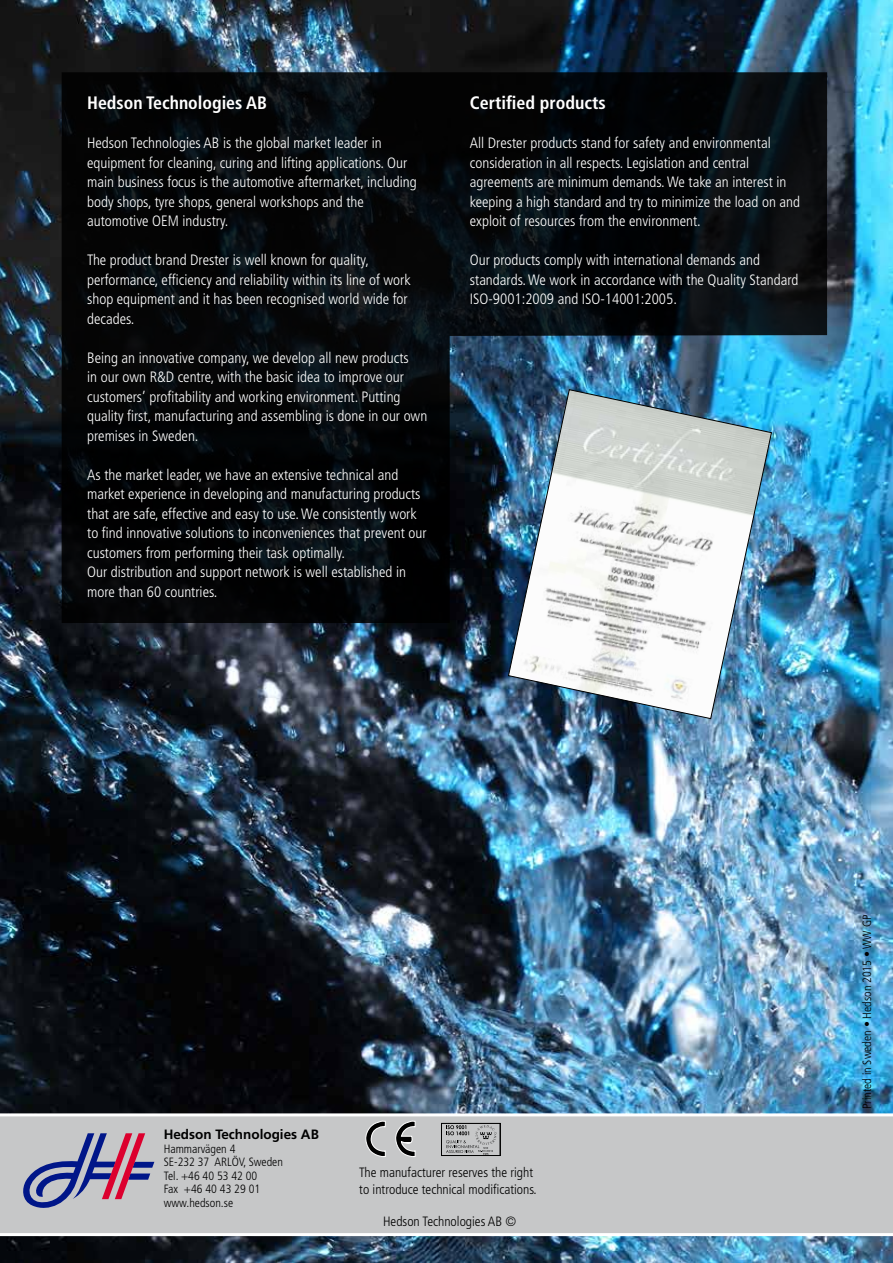
<style>
.page{position:relative;width:893px;height:1263px;background:#fff}
.page>*{position:absolute;margin:0;border:0;box-sizing:border-box;transform-origin:0 0}
.t1{font:700 condensed 18px "Frutiger LT Std";color:#fff}
.t2{font:300 condensed 15px/19.5px "Frutiger LT Std";color:#fff}
.t3{font:300 condensed 13.5px/16.2px "Frutiger LT Std";color:#000}
.t4{font:700 13.5px "Frutiger LT Std";color:#000}
.t5{font:300 condensed 12px/13.5px "Frutiger LT Std";color:#000}
</style>
<div class="page">
<img style="left:0;top:0;width:893px;height:1263px">
<div style="left:0;top:1113px;width:893px;height:123px;background:#c6c7c8"></div>
<svg style="left:365px;top:1120px;width:50px;height:37px;background:#999a9a"></svg>
<svg style="left:21px;top:1133px;width:133px;height:76px;background:#9d8fad"></svg>
<svg style="left:443px;top:1125px;width:55px;height:29px;background:#acacad"></svg>
<div style="left:441px;top:1123px;width:59px;height:33px;border:1px solid #000"></div>
<img style="left:508px;top:623px;width:263px;height:96px">
<svg style="left:62px;top:72px;width:765px;height:551px;background:#222d33"></svg>
<p class="t1" style="left:87px;top:92px;width:181px">Hedson Technologies AB</p>
<p class="t2" style="left:87px;top:133px;width:331px">Hedson Technologies AB is the global market leader in equipment for cleaning, curing and lifting applications. Our main business focus is the automotive aftermarket, including body shops, tyre shops, general workshops and the automotive OEM industry.</p>
<p class="t2" style="left:87px;top:250px;width:325px">The product brand Drester is well known for quality, performance, efficiency and reliability within its line of work shop equipment and it has been recognised world wide for decades.</p>
<p class="t2" style="left:87px;top:348px;width:342px">Being an innovative company, we develop all new products<br>in our own R&amp;D centre, with the basic idea to improve our customers’ profitability and working environment. Putting quality first, manufacturing and assembling is done in our own premises in Sweden.</p>
<p class="t2" style="left:87px;top:465px;width:341px">As the market leader, we have an extensive technical and market experience in developing and manufacturing products that are safe, effective and easy to use. We consistently work to find innovative solutions to inconveniences that prevent our customers from performing their task optimally.<br>Our distribution and support network is well established in more than 60 countries.</p>
<p class="t1" style="left:470px;top:92px;width:137px">Certified products</p>
<p class="t2" style="left:470px;top:133px;width:332px">All Drester products stand for safety and environmental consideration in all respects. Legislation and central agreements are minimum demands. We take an interest in keeping a high standard and try to minimize the load on and exploit of resources from the environment.</p>
<p class="t2" style="left:470px;top:250px;width:330px">Our products comply with international demands and standards. We work in accordance with the Quality Standard<br>ISO-9001:2009 and ISO-14001:2005.</p>
<p class="t4" style="left:164px;top:1126px;width:157px">Hedson Technologies AB</p>
<p class="t5" style="left:164px;top:1142px;width:121px">Hammarvägen 4<br>SE-232 37 ARLÖV, Sweden<br>Tel. +46 40 53 42 00<br>Fax +46 40 43 29 01 www.hedson.se</p>
<p class="t3" style="left:359px;top:1165px;width:179px">The manufacturer reserves the right to introduce technical modifications.</p>
<p class="t3" style="left:383px;top:1213px;width:135px">Hedson Technologies AB ©</p>
<p class="t5" style="left:860px;top:1109px;width:196px;rotate:-90deg">Printed in Sweden • Hedson 2015 • WW GP</p>
</div>
